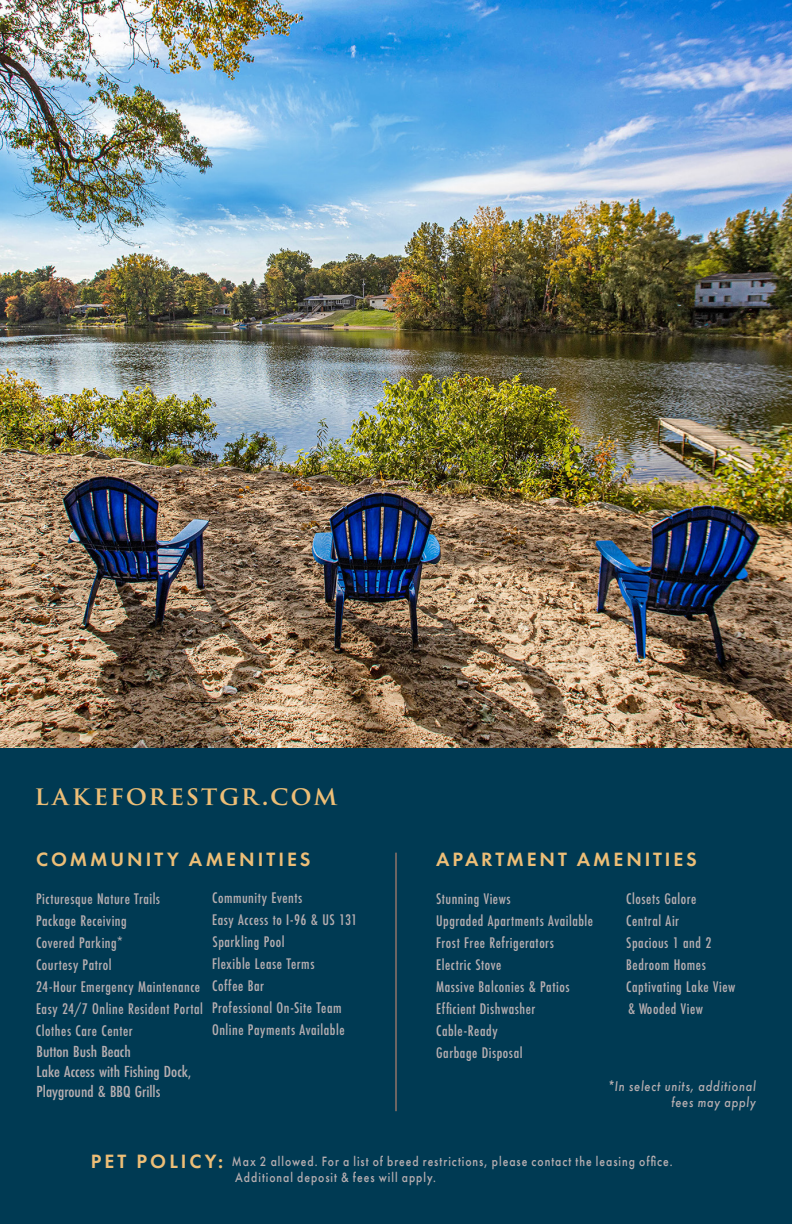
<style>
.page{position:relative;width:792px;height:1224px;background:#fff}
.page>*{position:absolute;margin:0;border:0;box-sizing:border-box;transform-origin:0 0}
.t1{font:600 26px "Trajan Pro 3";letter-spacing:.07em;color:#edbe77}
.t2{font:600 20px "Futura PT";letter-spacing:.15em;color:#edbe77}
.t3{font:500 16.6px/20px "Futura PT Cond";color:#b8afb1;scale:1.07 1}
.t4{font:500 16px/22px "Futura PT Cond";letter-spacing:.035em;color:#b8afb1}
.t5{font:500 14px/16px "Futura PT";letter-spacing:.08em;color:#b8afb1;scale:.84 1}
.t6{font:italic 500 13px/16px "Futura";letter-spacing:.065em;color:#b8afb1;text-align:right;scale:.84 1}
</style>
<div class="page">
<div style="left:0;top:719px;width:792px;height:505px;background:#003a53"></div>
<hr style="left:395px;top:853px;width:2px;height:258px;background:#6c6563">
<img style="left:0;top:0;width:792px;height:747px">
<h1 class="t1" style="left:35px;top:777px;width:304px">LAKEFORESTGR.COM</h1>
<p class="t2" style="left:36px;top:846px;width:276px">COMMUNITY AMENITIES</p>
<p class="t4" style="left:36px;top:888px;width:169px">Picturesque Nature Trails<br>Package Receiving<br>Covered Parking*<br>Courtesy Patrol<br>24-Hour Emergency Maintenance<br>Easy 24/7 Online Resident Portal<br>Clothes Care Center</p>
<p class="t4" style="left:212px;top:887px;width:147px">Community Events<br>Easy Access to I-96 &amp; US 131<br>Sparkling Pool<br>Flexible Lease Terms<br>Coffee Bar<br>Professional On-Site Team<br>Online Payments Available</p>
<p class="t3" style="left:37px;top:1042px;width:146px">Button Bush Beach<br>Lake Access with Fishing Dock,<br>Playground &amp; BBQ Grills</p>
<p class="t2" style="left:436px;top:846px;width:262px">APARTMENT AMENITIES</p>
<p class="t4" style="left:436px;top:888px;width:76px">Stunning Views</p>
<p class="t4" style="left:436px;top:910px;width:158px">Upgraded Apartments Available<br>Frost Free Refrigerators<br>Electric Stove<br>Massive Balconies &amp; Patios<br>Efficient Dishwasher<br>Cable-Ready</p>
<p class="t4" style="left:436px;top:1042px;width:88px">Garbage Disposal</p>
<p class="t4" style="left:626px;top:888px;width:111px">Closets Galore<br>Central Air<br>Spacious 1 and 2<br>Bedroom Homes<br>Captivating Lake View &amp; Wooded View</p>
<p class="t6" style="left:608px;top:1078px;width:178px">*In select units, additional fees may apply</p>
<p class="t2" style="left:91px;top:1149px;width:134px">PET POLICY:</p>
<p class="t5" style="left:232px;top:1153px;width:526px">Max 2 allowed. For a list of breed restrictions, please contact the leasing office.<br>Additional deposit &amp; fees will apply.</p>
</div>
